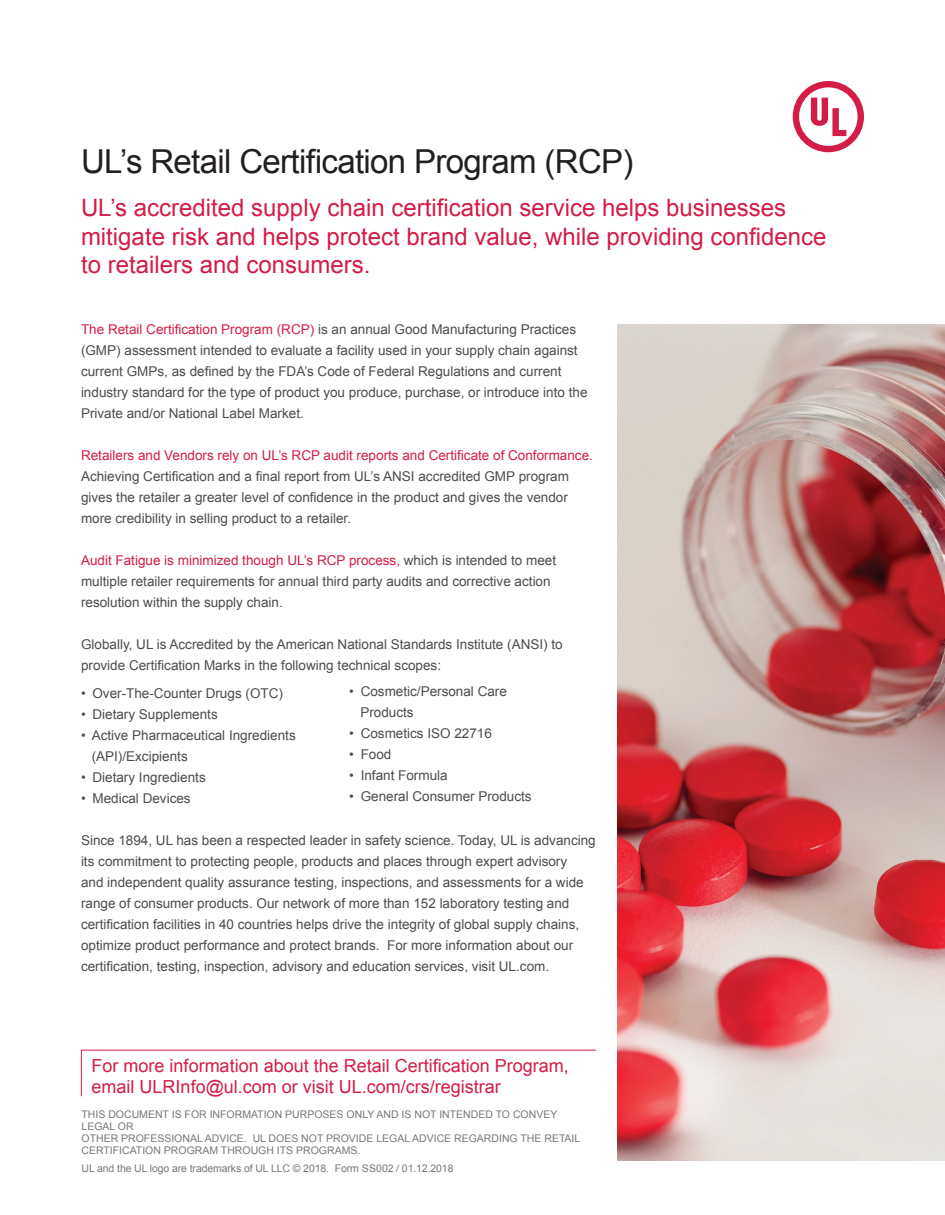
<style>
.page{position:relative;width:945px;height:1215px;background:#fff}
.page>*{position:absolute;margin:0;border:0;box-sizing:border-box;transform-origin:0 0}
.Intro_Paragraph_Ital{font:33px "Arial";letter-spacing:-.02em;color:#231f20}
.Intro_Paragraph_Ital-2{font:24px/28.5px "Arial";color:#d41d46}
.t1{font:18px/21px "Arial";color:#d41d46}
.t2{font:13.5px/21px "Arial";color:#4b4c4d}
.t3{font:10.5px/12px "Arial";color:#76787b}
.s1{color:#d41d46}
</style>
<div class="page">
<img style="left:617px;top:324px;width:328px;height:837px">
<svg style="left:81px;top:1049px;width:515px;height:48px"></svg>
<svg style="left:793px;top:81px;width:71px;height:71px"></svg>
<p class="Intro_Paragraph_Ital" style="left:81px;top:138px;width:554px">UL’s Retail Certification Program (RCP)</p>
<p class="Intro_Paragraph_Ital-2" style="left:81px;top:193px;width:747px">UL’s accredited supply chain certification service helps businesses mitigate risk and helps protect brand value, while providing confidence to retailers and consumers.</p>
<p class="t2" style="left:81px;top:319px;width:508px"><span class="s1">The Retail Certification Program (RCP)</span> is an annual Good Manufacturing Practices (GMP) assessment intended to evaluate a facility used in your supply chain against current GMPs, as defined by the FDA’s Code of Federal Regulations and current industry standard for the type of product you produce, purchase, or introduce into the Private and/or National Label Market.</p>
<p class="t2" style="left:81px;top:445px;width:513px"><span class="s1">Retailers and Vendors rely on UL’s RCP audit reports and Certificate of Conformance.<br></span>Achieving Certification and a final report from UL’s ANSI accredited GMP program gives the retailer a greater level of confidence in the product and gives the vendor more credibility in selling product to a retailer.</p>
<p class="t2" style="left:81px;top:550px;width:477px"><span class="s1">Audit Fatigue is minimized though UL’s RCP process,</span> which is intended to meet multiple retailer requirements for annual third party audits and corrective action resolution within the supply chain.</p>
<p class="t2" style="left:81px;top:634px;width:483px">Globally, UL is Accredited by the American National Standards Institute (ANSI) to provide Certification Marks in the following technical scopes:</p>
<p class="t2" style="left:81px;top:682px;width:204px">• Over-The-Counter Drugs (OTC)</p>
<p class="t2" style="left:81px;top:703px;width:138px">• Dietary Supplements</p>
<p class="t2" style="left:92px;top:724px;width:206px;text-indent:-11px">• Active Pharmaceutical Ingredients (API)/Excipients</p>
<p class="t2" style="left:81px;top:766px;width:126px">• Dietary Ingredients</p>
<p class="t2" style="left:81px;top:787px;width:111px">• Medical Devices</p>
<p class="t2" style="left:81px;top:829px;width:516px">Since 1894, UL has been a respected leader in safety science. Today, UL is advancing its commitment to protecting people, products and places through expert advisory<br>and independent quality assurance testing, inspections, and assessments for a wide range of consumer products. Our network of more than 152 laboratory testing and certification facilities in 40 countries helps drive the integrity of global supply chains, optimize product performance and protect brands. For more information about our certification, testing, inspection, advisory and education services, visit UL.com.</p>
<p class="t2" style="left:360px;top:681px;width:148px;text-indent:-11px">• Cosmetic/Personal Care<br>Products</p>
<p class="t2" style="left:349px;top:723px;width:144px">• Cosmetics ISO 22716</p>
<p class="t2" style="left:349px;top:744px;width:44px">• Food</p>
<p class="t2" style="left:349px;top:765px;width:100px">• Infant Formula</p>
<p class="t2" style="left:349px;top:786px;width:184px">• General Consumer Products</p>
<p class="t1" style="left:92px;top:1055px;width:479px">For more information about the Retail Certification Program, email ULRInfo@ul.com or visit UL.com/crs/registrar</p>
<p class="t3" style="left:82px;top:1108px;width:500px">THIS DOCUMENT IS FOR INFORMATION PURPOSES ONLY AND IS NOT INTENDED TO CONVEY LEGAL OR<br>OTHER PROFESSIONAL ADVICE. UL DOES NOT PROVIDE LEGAL ADVICE REGARDING THE RETAIL CERTIFICATION PROGRAM THROUGH ITS PROGRAMS.</p>
<p class="t3" style="left:82px;top:1162px;width:374px">UL and the UL logo are trademarks of UL LLC © 2018. Form SS002 / 01.12.2018</p>
</div>
